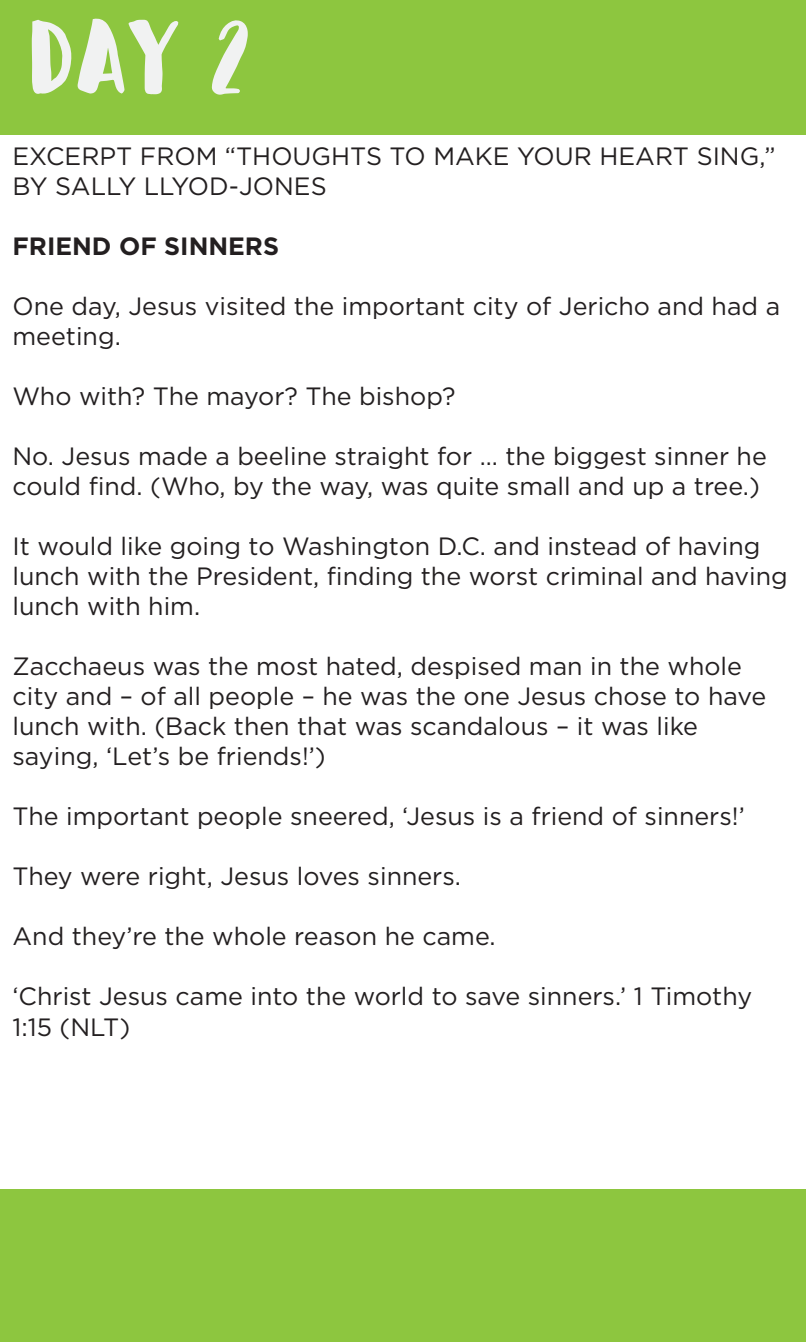
<style>
.page{position:relative;width:808px;height:1342px;background:#fff}
.page>*{position:absolute;margin:0;border:0;box-sizing:border-box;transform-origin:0 0}
.t1{font:105px "Happy Camper Regular";color:#f1f2f2}
.t2{font:25px/30px "Gotham";color:#231f20}
.t3{font:700 25px "Gotham";color:#231f20}
</style>
<div class="page">
<div style="left:0;top:0;width:805px;height:134px;background:#8dc63f"></div>
<svg style="left:31px;top:18px;width:147px;height:77px"></svg>
<svg style="left:211px;top:20px;width:37px;height:75px"></svg>
<div style="left:0;top:1189px;width:805px;height:152px;background:#8dc63f"></div>
<h1 class="t1" style="left:28px;top:-5px;width:226px">Day 2</h1>
<p class="t2" style="left:13px;top:142px;width:764px">EXCERPT FROM “THOUGHTS TO MAKE YOUR HEART SING,”<br>BY SALLY LLYOD-JONES</p>
<p class="t3" style="left:13px;top:235px;width:268px">FRIEND OF SINNERS</p>
<p class="t2" style="left:13px;top:292px;width:768px">One day, Jesus visited the important city of Jericho and had a meeting.</p>
<p class="t2" style="left:13px;top:382px;width:444px">Who with? The mayor? The bishop?</p>
<p class="t2" style="left:13px;top:442px;width:755px">No. Jesus made a beeline straight for … the biggest sinner he could find. (Who, by the way, was quite small and up a tree.)</p>
<p class="t2" style="left:13px;top:532px;width:776px">It would like going to Washington D.C. and instead of having lunch with the President, finding the worst criminal and having lunch with him.</p>
<p class="t2" style="left:13px;top:652px;width:754px">Zacchaeus was the most hated, despised man in the whole city and – of all people – he was the one Jesus chose to have lunch with. (Back then that was scandalous – it was like saying, ‘Let’s be friends!’)</p>
<p class="t2" style="left:13px;top:802px;width:733px">The important people sneered, ‘Jesus is a friend of sinners!’</p>
<p class="t2" style="left:13px;top:862px;width:450px">They were right, Jesus loves sinners.</p>
<p class="t2" style="left:13px;top:922px;width:484px">And they’re the whole reason he came.</p>
<p class="t2" style="left:13px;top:982px;width:740px">‘Christ Jesus came into the world to save sinners.’ 1 Timothy<br>1:15 (NLT)</p>
</div>
